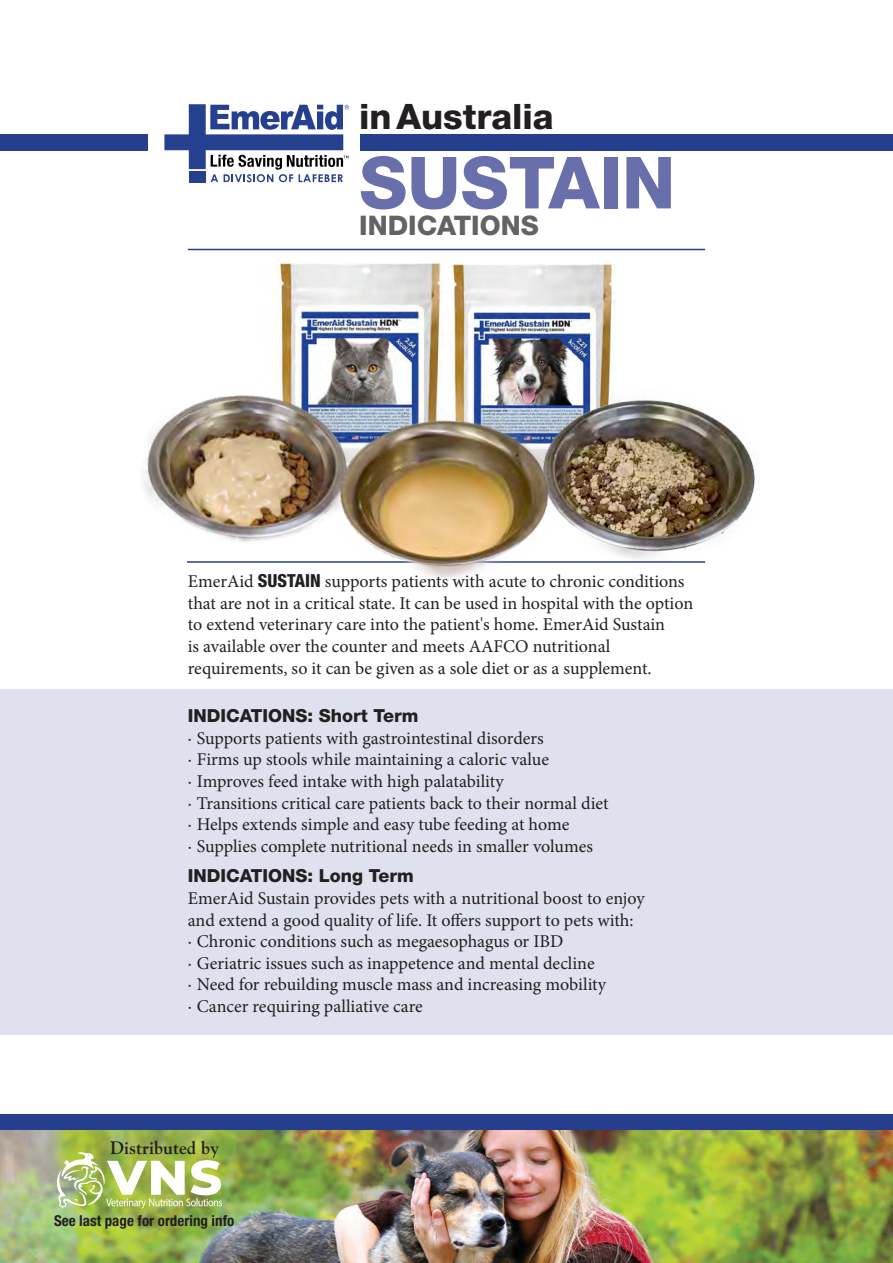
<style>
.page{position:relative;width:893px;height:1263px;background:#fff}
.page>*{position:absolute;margin:0;border:0;box-sizing:border-box;transform-origin:0 0}
.t1{font:800 72px "Helvetica Neue LT Std";color:#696fab}
.t2{font:800 35.1px "Helvetica Neue LT Std";color:#231f20}
.t3{font:800 27px "Helvetica Neue LT Std";color:#636366}
.t4{font:18px/21.6px "Minion Pro";color:#231f20}
.t5{font:800 18px "Helvetica Neue LT Std";color:#231f20}
.t6{font:700 18px "Goudy";color:#231f20}
.t7{font:700 condensed 15px "Helvetica Neue LT Std";color:#231f20}
.s1{font-family:"Helvetica Neue LT Std";font-weight:800;font-stretch:condensed}
</style>
<div class="page">
<div style="left:189px;top:172px;width:17px;height:11px;background:#25408f"></div>
<svg style="left:164px;top:104px;width:185px;height:78px"></svg>
<div style="left:0;top:1114px;width:893px;height:16px;background:#253f8e"></div>
<div style="left:0;top:134px;width:148px;height:16px;background:#253f8e"></div>
<div style="left:361px;top:134px;width:532px;height:16px;background:#253f8e"></div>
<hr style="left:187px;top:561px;width:518px;height:2px;background:#253f8e">
<div style="left:0;top:690px;width:893px;height:345px;background:#e0e1ee"></div>
<img style="left:0;top:1130px;width:893px;height:133px">
<img style="left:443px;top:265px;width:172px;height:111px">
<img style="left:275px;top:264px;width:168px;height:102px">
<img style="left:607px;top:376px;width:148px;height:183px">
<img style="left:141px;top:395px;width:140px;height:147px">
<img style="left:281px;top:366px;width:326px;height:213px">
<hr style="left:188px;top:249px;width:517px;height:1px;background:#253f8e">
<img style="left:55px;top:1152px;width:167px;height:57px">
<h2 class="t2" style="left:359px;top:96px;width:196px">in Australia</h2>
<p class="t1" style="left:359px;top:140px;width:318px">SUSTAIN</p>
<p class="t3" style="left:359px;top:210px;width:181px">INDICATIONS</p>
<p class="t4" style="left:188px;top:571px;width:507px">EmerAid <span class="s1">SUSTAIN</span> supports patients with acute to chronic conditions that are not in a critical state. It can be used in hospital with the option to extend veterinary care into the patient's home. EmerAid Sustain<br>is available over the counter and meets AAFCO nutritional requirements, so it can be given as a sole diet or as a supplement.</p>
<p class="t5" style="left:188px;top:705px;width:232px">INDICATIONS: Short Term</p>
<p class="t4" style="left:188px;top:727px;width:357px">· Supports patients with gastrointestinal disorders</p>
<p class="t4" style="left:188px;top:749px;width:363px">· Firms up stools while maintaining a caloric value</p>
<p class="t4" style="left:188px;top:770px;width:317px">· Improves feed intake with high palatability</p>
<p class="t4" style="left:188px;top:792px;width:422px">· Transitions critical care patients back to their normal diet</p>
<p class="t4" style="left:188px;top:814px;width:383px">· Helps extends simple and easy tube feeding at home</p>
<p class="t4" style="left:188px;top:835px;width:407px">· Supplies complete nutritional needs in smaller volumes</p>
<p class="t5" style="left:188px;top:865px;width:228px">INDICATIONS: Long Term</p>
<p class="t4" style="left:188px;top:887px;width:458px">EmerAid Sustain provides pets with a nutritional boost to enjoy and extend a good quality of life. It offers support to pets with:</p>
<p class="t4" style="left:188px;top:931px;width:377px">· Chronic conditions such as megaesophagus or IBD</p>
<p class="t4" style="left:188px;top:952px;width:408px">· Geriatric issues such as inappetence and mental decline</p>
<p class="t4" style="left:188px;top:974px;width:420px">· Need for rebuilding muscle mass and increasing mobility</p>
<p class="t4" style="left:188px;top:995px;width:236px">· Cancer requiring palliative care</p>
<p class="t6" style="left:110px;top:1136px;width:111px">Distributed by</p>
<p class="t7" style="left:54px;top:1211px;width:182px">See last page for ordering info</p>
</div>
